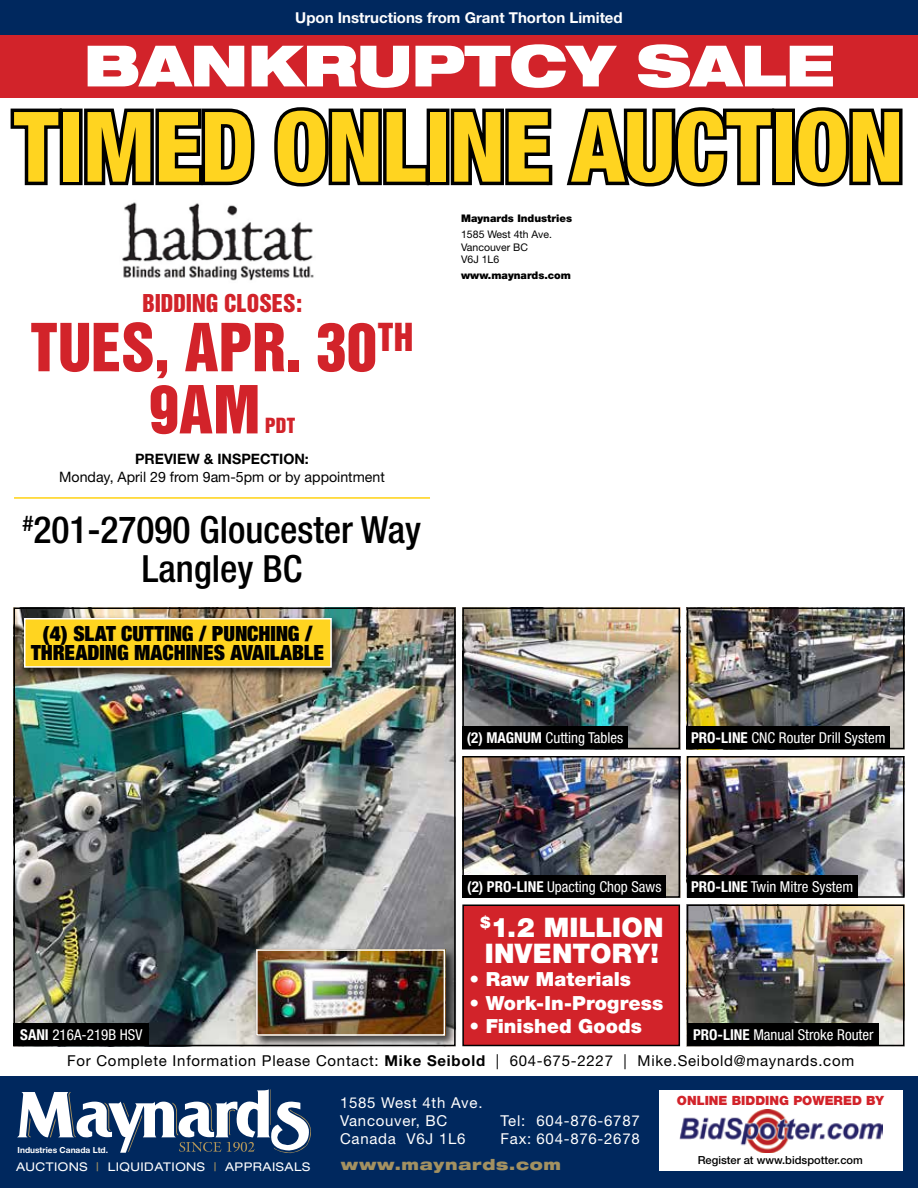
<style>
.page{position:relative;width:918px;height:1188px;background:#fff}
.page>*{position:absolute;margin:0;border:0;box-sizing:border-box;transform-origin:0 0}
.t1{font:800 condensed 97.5px "Helvetica Neue";letter-spacing:-.015em;color:#ffd420}
.t2{font:60.6px/62.1px "Helvetica Inserat";color:#d2232a;text-align:center}
.t3{font:900 expanded 57px "Helvetica Neue";letter-spacing:-.01em;color:#fff}
.t4{font:500 condensed 37.5px/38.2px "Helvetica Neue";color:#000;text-align:center}
.t5{font:900 27px/26.4px "Helvetica Neue";letter-spacing:.005em;color:#fff}
.t6{font:22.5px "Helvetica Inserat";color:#d2232a}
.t7{font:900 expanded 21px/19.5px "Helvetica Neue";letter-spacing:-.005em;color:#000;text-align:center}
.t8{font:900 19.5px "Helvetica Neue";letter-spacing:.005em;color:#fff}
.t9{font:19.2px "Helvetica Inserat";color:#d2232a}
.t10{font:condensed 15px "Helvetica Neue";color:#fff}
.t11{font:15px "Helvetica Neue";letter-spacing:.05em;color:#000}
.t12{font:15px/18px "Helvetica Neue";letter-spacing:.05em;color:#fff}
.t13{font:700 15px "Helvetica Neue";color:#fff}
.t14{font:900 expanded 15px "Helvetica Neue";letter-spacing:.05em;color:#a39161}
.t15{font:14.4px "Helvetica Neue";color:#000}
.t16{font:700 14.4px "Helvetica Neue";color:#000}
.t17{font:900 12.75px "Helvetica Neue";color:#d2232a}
.t18{font:expanded 12px "Helvetica Neue";letter-spacing:.04em;color:#fff}
.t19{font:500 11.1px "Helvetica Neue";color:#000}
.t20{font:900 10.5px "Helvetica Neue";color:#000}
.t21{font:10.5px/12.6px "Helvetica Neue";color:#000}
.t22{font:700 8.4px "Helvetica Neue";color:#fff}
.s1{font-weight:700}
.s2{color:#a39161}
</style>
<div class="page">
<div style="left:0;top:1077px;width:918px;height:111px;background:#00285e"></div>
<svg style="left:17px;top:1089px;width:294px;height:64px"></svg>
<div style="left:659px;top:1090px;width:243px;height:81px;background:#fff"></div>
<img style="left:680px;top:1110px;width:202px;height:43px">
<div style="left:0;top:34px;width:918px;height:64px;background:#d2232a"></div>
<div style="left:0;top:0;width:918px;height:35px;background:#00285e"></div>
<svg style="left:10px;top:108px;width:55px;height:78px"></svg>
<div style="left:60px;top:109px;width:23px;height:76px;border:7px solid #000"></div>
<svg style="left:81px;top:108px;width:174px;height:78px"></svg>
<svg style="left:274px;top:107px;width:158px;height:80px"></svg>
<div style="left:427px;top:109px;width:22px;height:76px;border:7px solid #000"></div>
<svg style="left:447px;top:108px;width:106px;height:78px"></svg>
<svg style="left:566px;top:107px;width:212px;height:80px"></svg>
<div style="left:772px;top:109px;width:23px;height:76px;border:7px solid #000"></div>
<svg style="left:791px;top:107px;width:112px;height:80px"></svg>
<hr style="left:14px;top:497px;width:416px;height:2px;background:#ffd420">
<img style="left:122px;top:202px;width:192px;height:79px">
<img style="left:17px;top:611px;width:436px;height:432px">
<div style="left:14px;top:608px;width:442px;height:438px;border:2px solid #000"></div>
<div style="left:253px;top:946px;width:205px;height:102px;background:#000;opacity:.75"></div>
<img style="left:259px;top:952px;width:183px;height:81px">
<div style="left:256px;top:949px;width:189px;height:87px;border:2px solid #fff"></div>
<div style="left:14px;top:1024px;width:135px;height:22px;background:#000"></div>
<div style="left:21px;top:615px;width:323px;height:65px;background:#000;opacity:.75"></div>
<div style="left:24px;top:618px;width:308px;height:50px;background:#ffd420;border:2px solid #fff"></div>
<img style="left:465px;top:611px;width:212px;height:135px">
<div style="left:462px;top:608px;width:218px;height:141px;border:2px solid #000"></div>
<div style="left:462px;top:727px;width:166px;height:22px;background:#000"></div>
<img style="left:690px;top:611px;width:211px;height:135px">
<div style="left:687px;top:608px;width:217px;height:141px;border:2px solid #000"></div>
<div style="left:687px;top:727px;width:203px;height:22px;background:#000"></div>
<img style="left:465px;top:759px;width:212px;height:136px">
<div style="left:462px;top:756px;width:218px;height:142px;border:2px solid #000"></div>
<div style="left:462px;top:875px;width:204px;height:23px;background:#000"></div>
<img style="left:690px;top:759px;width:211px;height:136px">
<div style="left:687px;top:756px;width:217px;height:142px;border:2px solid #000"></div>
<div style="left:687px;top:875px;width:171px;height:23px;background:#000"></div>
<div style="left:463px;top:905px;width:216px;height:141px;background:#d2232a"></div>
<div style="left:462px;top:904px;width:218px;height:142px;border:2px solid #000"></div>
<img style="left:690px;top:907px;width:211px;height:136px">
<div style="left:687px;top:904px;width:217px;height:142px;border:2px solid #000"></div>
<div style="left:688px;top:1024px;width:191px;height:22px;background:#000"></div>
<p class="t13" style="left:295px;top:8px;width:329px">Upon Instructions from Grant Thorton Limited</p>
<h3 class="t3" style="left:84px;top:29px;width:752px">BANKRUPTCY SALE</h3>
<h1 class="t1" style="left:14px;top:87px;width:892px">TIMED ONLINE AUCTION</h1>
<h3 class="t6" style="left:142px;top:290px;width:161px">BIDDING CLOSES:</h3>
<h2 class="t2" style="left:31px;top:318px;width:384px">TUES, APR. 30<sup>TH<br></sup>9AM</h2>
<p class="t9" style="left:265px;top:414px;width:32px">PDT</p>
<p class="t16" style="left:135px;top:450px;width:175px">PREVIEW &amp; INSPECTION:</p>
<p class="t15" style="left:59px;top:468px;width:327px">Monday, April 29 from 9am-5pm or by appointment</p>
<h3 class="t4" style="left:23px;top:511px;width:400px"><sup>#</sup>201-27090 Gloucester Way<br>Langley BC</h3>
<h3 class="t7" style="left:31px;top:623px;width:295px">(4) SLAT CUTTING / PUNCHING /<br>THREADING MACHINES AVAILABLE</h3>
<p class="t20" style="left:461px;top:212px;width:113px">Maynards Industries</p>
<p class="t21" style="left:461px;top:228px;width:92px">1585 West 4th Ave.<br>Vancouver BC<br>V6J 1L6</p>
<p class="t20" style="left:461px;top:269px;width:111px">www.maynards.com</p>
<p class="t10" style="left:467px;top:729px;width:158px"><span class="s1">(2) MAGNUM</span> Cutting Tables</p>
<p class="t10" style="left:691px;top:729px;width:196px"><span class="s1">PRO-LINE</span> CNC Router Drill System</p>
<p class="t10" style="left:20px;top:1026px;width:124px"><span class="s1">SANI</span> 216A-219B HSV</p>
<p class="t10" style="left:467px;top:878px;width:196px"><span class="s1">(2) PRO-LINE</span> Upacting Chop Saws</p>
<p class="t10" style="left:691px;top:878px;width:164px"><span class="s1">PRO-LINE</span> Twin Mitre System</p>
<h3 class="t5" style="left:480px;top:914px;width:185px"><sup>$</sup>1.2 MILLION<br>INVENTORY!</h3>
<h3 class="t8" style="left:469px;top:968px;width:163px">• Raw Materials</h3>
<h3 class="t8" style="left:469px;top:991px;width:196px">• Work-In-Progress</h3>
<h3 class="t8" style="left:469px;top:1015px;width:174px">• Finished Goods</h3>
<p class="t10" style="left:693px;top:1026px;width:182px"><span class="s1">PRO-LINE</span> Manual Stroke Router</p>
<p class="t11" style="left:67px;top:1052px;width:789px">For Complete Information Please Contact: <span class="s1">Mike Seibold</span> | 604-675-2227 | Mike.Seibold@maynards.com</p>
<p class="t12" style="left:340px;top:1093px;width:144px">1585 West 4th Ave.<br>Vancouver, BC</p>
<p class="t12" style="left:501px;top:1111px;width:141px">Tel: 604-876-6787</p>
<p class="t22" style="left:18px;top:1144px;width:92px">Industries Canada Ltd.</p>
<p class="t12" style="left:340px;top:1129px;width:127px">Canada V6J 1L6</p>
<p class="t12" style="left:501px;top:1129px;width:141px">Fax: 604-876-2678</p>
<p class="t18" style="left:16px;top:1159px;width:296px">AUCTIONS <span class="s2">|</span> LIQUIDATIONS <span class="s2">|</span> APPRAISALS</p>
<p class="t14" style="left:341px;top:1155px;width:222px">www.maynards.com</p>
<p class="t17" style="left:677px;top:1093px;width:209px">ONLINE BIDDING POWERED BY</p>
<p class="t19" style="left:698px;top:1154px;width:167px">Register at www.bidspotter.com</p>
</div>
